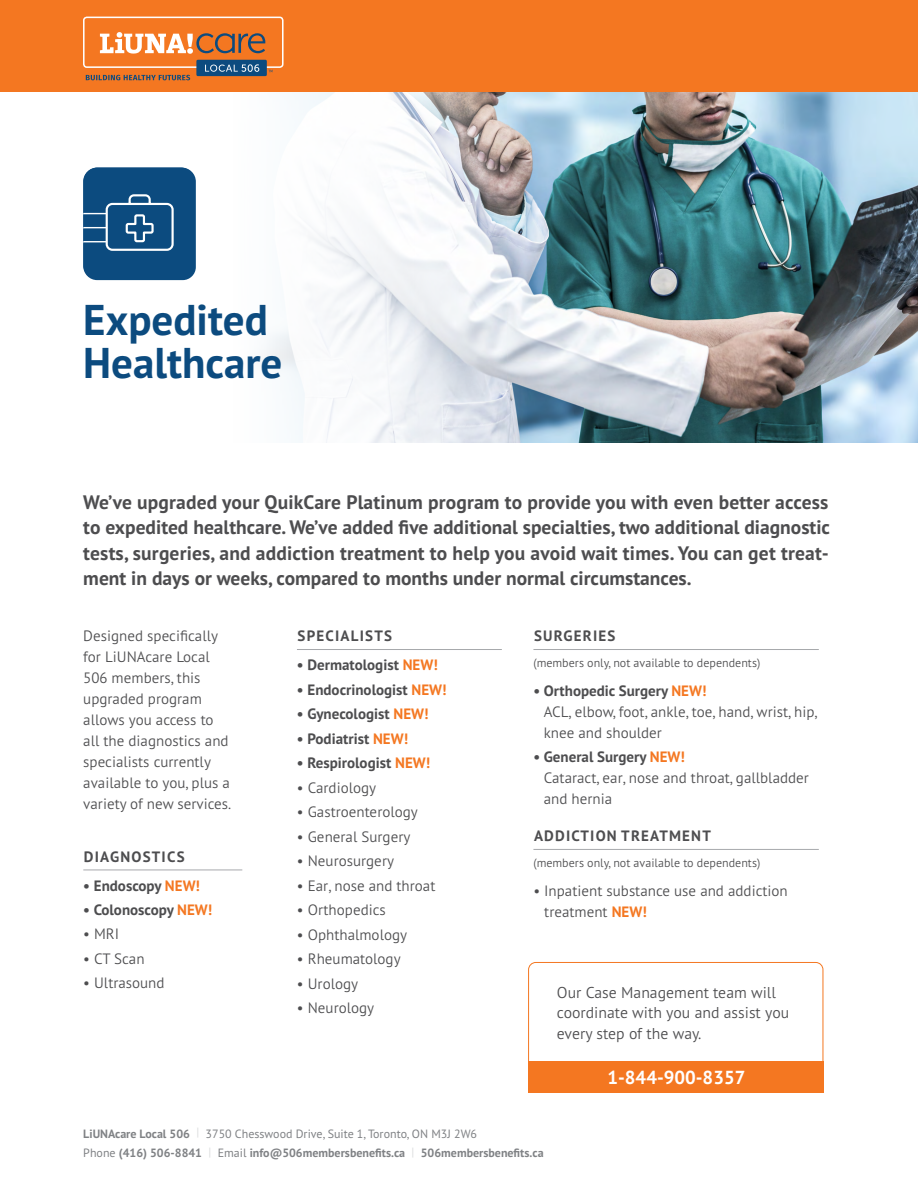
<style>
.page{position:relative;width:918px;height:1188px;background:#fff}
.page>*{position:absolute;margin:0;border:0;box-sizing:border-box;transform-origin:0 0}
.t1{font:700 43.05px/43px "PT Sans Pro";color:#0c4b7f}
.t2{font:700 19.5px/25.5px "PT Sans Pro";color:#4d4d4f;text-align:justify}
.t3{font:700 18.9px "PT Sans Pro";color:#fff}
.t4{font:300 15.75px/20.5px "PT Sans Pro";color:#4d4d4f}
.t5{font:300 15px/21px "PT Sans Pro";color:#4d4d4f}
.t6{font:700 15px "PT Sans Pro";color:#4d4d4f}
.t7{font:700 15px "PT Sans Pro";letter-spacing:.08em;color:#4d4d4f}
.t8{font:700 12px/19.5px "PT Sans Pro";color:#808285}
.t9{font:300 12px "PT Sans Pro";color:#4d4d4f}
.s1{color:#f47721}
.s2{font-weight:700}
.s3{font-weight:700;color:#f47721}
.s4{font-weight:400;color:#dcddde}
.s5{font-weight:400}
</style>
<div class="page">
<img style="left:527px;top:92px;width:391px;height:350px">
<svg style="left:264px;top:92px;width:263px;height:351px;fill:#f6f8fa"></svg>
<div style="left:528px;top:962px;width:295px;height:122px;border:1px solid #f47721;border-radius:7px"></div>
<div style="left:528px;top:1062px;width:295px;height:31px;background:#f47721"></div>
<hr style="left:83px;top:870px;width:159px;height:1px;background:#a7a9ac">
<hr style="left:297px;top:649px;width:205px;height:1px;background:#a7a9ac">
<hr style="left:533px;top:649px;width:286px;height:1px;background:#a7a9ac">
<hr style="left:533px;top:849px;width:286px;height:1px;background:#a7a9ac">
<div style="left:0;top:0;width:918px;height:92px;background:#f47721"></div>
<div style="left:83px;top:17px;width:201px;height:51px;border:2px solid #fff;border-radius:3px"></div>
<div style="left:196px;top:60px;width:71px;height:16px;background:#0c4b7f;border-radius:2px"></div>
<svg style="left:100px;top:32px;width:165px;height:22px"></svg>
<svg style="left:86px;top:75px;width:104px;height:5px"></svg>
<svg style="left:205px;top:64px;width:54px;height:8px"></svg>
<div style="left:83px;top:168px;width:112px;height:111px;background:#0c4b7f;border-radius:14px"></div>
<svg style="left:83px;top:193px;width:91px;height:60px"></svg>
<h1 class="t1" style="left:83px;top:297px;width:201px">Expedited<br>Healthcare</h1>
<p class="t2" style="left:83px;top:489px;width:748px">We’ve upgraded your QuikCare Platinum program to provide you with even better access to expedited healthcare. We’ve added five additional specialties, two additional diagnostic tests, surgeries, and addiction treatment to help you avoid wait times. You can get treat&shy;ment in days or weeks, compared to months under normal circumstances.</p>
<p class="t5" style="left:83px;top:625px;width:150px">Designed specifically for LiUNAcare Local<br>506 members, this upgraded program allows you access to all the diagnostics and specialists currently available to you, plus a variety of new services.</p>
<p class="t7" style="left:84px;top:846px;width:102px">DIAGNOSTICS</p>
<p class="t6" style="left:83px;top:875px;width:118px">• Endoscopy <span class="s1">NEW!</span></p>
<p class="t6" style="left:83px;top:900px;width:130px">• Colonoscopy <span class="s1">NEW!</span></p>
<p class="t5" style="left:83px;top:923px;width:37px">• MRI</p>
<p class="t5" style="left:83px;top:948px;width:63px">• CT Scan</p>
<p class="t5" style="left:83px;top:972px;width:83px">• Ultrasound</p>
<p class="t7" style="left:298px;top:626px;width:96px">SPECIALISTS</p>
<p class="t6" style="left:297px;top:655px;width:142px">• Dermatologist <span class="s1">NEW!</span></p>
<p class="t6" style="left:297px;top:679px;width:151px">• Endocrinologist <span class="s1">NEW!</span></p>
<p class="t6" style="left:297px;top:704px;width:133px">• Gynecologist <span class="s1">NEW!</span></p>
<p class="t6" style="left:297px;top:728px;width:113px">• Podiatrist <span class="s1">NEW!</span></p>
<p class="t6" style="left:297px;top:753px;width:135px">• Respirologist <span class="s1">NEW!</span></p>
<p class="t5" style="left:297px;top:776px;width:81px">• Cardiology</p>
<p class="t5" style="left:297px;top:801px;width:122px">• Gastroenterology</p>
<p class="t5" style="left:297px;top:825px;width:115px">• General Surgery</p>
<p class="t5" style="left:297px;top:850px;width:99px">• Neurosurgery</p>
<p class="t5" style="left:297px;top:874px;width:140px">• Ear, nose and throat</p>
<p class="t5" style="left:297px;top:899px;width:90px">• Orthopedics</p>
<p class="t5" style="left:297px;top:923px;width:112px">• Ophthalmology</p>
<p class="t5" style="left:297px;top:948px;width:105px">• Rheumatology</p>
<p class="t5" style="left:297px;top:972px;width:63px">• Urology</p>
<p class="t5" style="left:297px;top:997px;width:79px">• Neurology</p>
<p class="t7" style="left:534px;top:626px;width:83px">SURGERIES</p>
<p class="t9" style="left:533px;top:655px;width:228px">(members only, not available to dependents)</p>
<p class="t5" style="left:544px;top:680px;width:276px;text-indent:-10px"><span class="s2">• Orthopedic Surgery</span> <span class="s3">NEW!<br></span>ACL, elbow, foot, ankle, toe, hand, wrist, hip, knee and shoulder</p>
<p class="t5" style="left:544px;top:746px;width:267px;text-indent:-10px"><span class="s2">• General Surgery</span> <span class="s3">NEW!<br></span>Cataract, ear, nose and throat, gallbladder and hernia</p>
<p class="t7" style="left:534px;top:826px;width:178px">ADDICTION TREATMENT</p>
<p class="t9" style="left:533px;top:855px;width:228px">(members only, not available to dependents)</p>
<p class="t5" style="left:544px;top:880px;width:245px;text-indent:-11px">• Inpatient substance use and addiction treatment <span class="s3">NEW!</span></p>
<p class="t4" style="left:557px;top:982px;width:234px">Our Case Management team will coordinate with you and assist you every step of the way.</p>
<p class="t3" style="left:608px;top:1065px;width:139px">1-844-900-8357</p>
<p class="t8" style="left:83px;top:1124px;width:462px">LiUNAcare Local 506 <span class="s4">|</span> <span class="s5">3750 Chesswood Drive, Suite 1, Toronto, ON M3J 2W6<br>Phone</span> (416) 506-8841 <span class="s4">|</span> <span class="s5">Email</span> info@506membersbenefits.ca <span class="s4">|</span> 506membersbenefits.ca</p>
</div>
